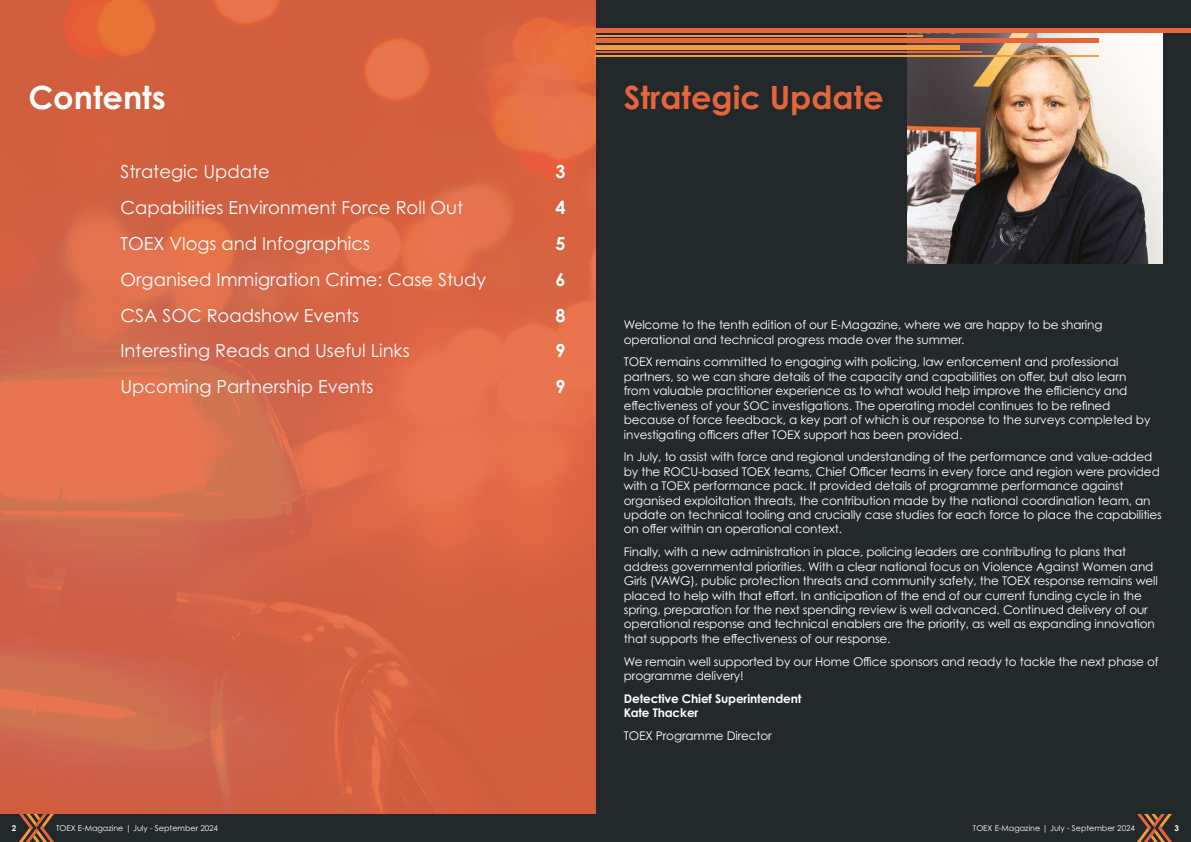
<style>
.page{position:relative;width:1191px;height:842px;background:#fff}
.page>*{position:absolute;margin:0;border:0;box-sizing:border-box;transform-origin:0 0}
.t1{font:700 32px "Century Gothic Pro";color:#e6653d}
.t2{font:700 32px "Century Gothic Pro";color:#fdfeff}
.t3{font:18px "Century Gothic Pro";color:#fdfeff}
.t4{font:700 18px "Century Gothic Pro";color:#fdfeff}
.t5{font:12px/14.4px "Century Gothic Pro";letter-spacing:-.01em;color:#fff}
.t6{font:700 12px/14.4px "Century Gothic Pro";letter-spacing:-.01em;color:#fff}
.t7{font:8px "Century Gothic Pro";color:#fff}
.t8{font:700 8px "Century Gothic Pro";color:#fff}
</style>
<div class="page">
<div style="left:0;top:814px;width:1191px;height:28px;background:#23292a"></div>
<svg style="left:19px;top:814px;width:35px;height:28px"></svg>
<svg style="left:1137px;top:814px;width:35px;height:28px"></svg>
<div style="left:595px;top:0;width:596px;height:814px;background:#23292a"></div>
<svg style="left:0;top:0;width:595px;height:814px;background:#d76645"></svg>
<img style="left:907px;top:33px;width:255px;height:231px">
<hr style="left:595px;top:39px;width:503px;height:4px;background:#e6653d">
<hr style="left:595px;top:55px;width:503px;height:2px;background:#f59d3b">
<hr style="left:595px;top:35px;width:328px;height:2px;background:#f59d3b">
<hr style="left:595px;top:51px;width:387px;height:2px;background:#e6653d">
<hr style="left:595px;top:45px;width:365px;height:4px;background:#f59d3b">
<div style="left:595px;top:28px;width:596px;height:5px;background:#e6653d"></div>
<p class="t2" style="left:28px;top:77px;width:139px">Contents</p>
<p class="t3" style="left:120px;top:161px;width:151px">Strategic Update</p>
<p class="t4" style="left:555px;top:161px;width:12px">3</p>
<p class="t3" style="left:120px;top:197px;width:344px">Capabilities Environment Force Roll Out</p>
<p class="t4" style="left:555px;top:196px;width:12px">4</p>
<p class="t3" style="left:120px;top:232px;width:251px">TOEX Vlogs and Infographics</p>
<p class="t4" style="left:555px;top:232px;width:12px">5</p>
<p class="t3" style="left:120px;top:268px;width:367px">Organised Immigration Crime: Case Study</p>
<p class="t4" style="left:555px;top:268px;width:12px">6</p>
<p class="t3" style="left:120px;top:304px;width:240px">CSA SOC Roadshow Events</p>
<p class="t4" style="left:555px;top:304px;width:12px">8</p>
<p class="t3" style="left:120px;top:340px;width:291px">Interesting Reads and Useful Links</p>
<p class="t4" style="left:555px;top:339px;width:12px">9</p>
<p class="t3" style="left:120px;top:376px;width:254px">Upcoming Partnership Events</p>
<p class="t4" style="left:555px;top:375px;width:12px">9</p>
<p class="t1" style="left:624px;top:77px;width:261px">Strategic Update</p>
<p class="t5" style="left:624px;top:318px;width:480px">Welcome to the tenth edition of our E-Magazine, where we are happy to be sharing operational and technical progress made over the summer.</p>
<p class="t5" style="left:624px;top:355px;width:528px">TOEX remains committed to engaging with policing, law enforcement and professional partners, so we can share details of the capacity and capabilities on offer, but also learn from valuable practitioner experience as to what would help improve the efficiency and effectiveness of your SOC investigations. The operating model continues to be refined because of force feedback, a key part of which is our response to the surveys completed by investigating officers after TOEX support has been provided.</p>
<p class="t5" style="left:624px;top:450px;width:539px">In July, to assist with force and regional understanding of the performance and value-added by the ROCU-based TOEX teams, Chief Officer teams in every force and region were provided with a TOEX performance pack. It provided details of programme performance against organised exploitation threats, the contribution made by the national coordination team, an update on technical tooling and crucially case studies for each force to place the capabilities on offer within an operational context.</p>
<p class="t5" style="left:624px;top:545px;width:535px">Finally, with a new administration in place, policing leaders are contributing to plans that address governmental priorities. With a clear national focus on Violence Against Women and Girls (VAWG), public protection threats and community safety, the TOEX response remains well placed to help with that effort. In anticipation of the end of our current funding cycle in the spring, preparation for the next spending review is well advanced. Continued delivery of our operational response and technical enablers are the priority, as well as expanding innovation that supports the effectiveness of our response.</p>
<p class="t5" style="left:624px;top:654px;width:536px">We remain well supported by our Home Office sponsors and ready to tackle the next phase of programme delivery!</p>
<p class="t6" style="left:624px;top:691px;width:179px">Detective Chief Superintendent<br>Kate Thacker</p>
<p class="t5" style="left:624px;top:729px;width:150px">TOEX Programme Director</p>
<p class="t8" style="left:12px;top:823px;width:6px">2</p>
<p class="t7" style="left:56px;top:823px;width:163px">TOEX E-Magazine | July - September 2024</p>
<p class="t7" style="left:973px;top:823px;width:163px">TOEX E-Magazine | July - September 2024</p>
<p class="t8" style="left:1174px;top:823px;width:6px">3</p>
</div>
